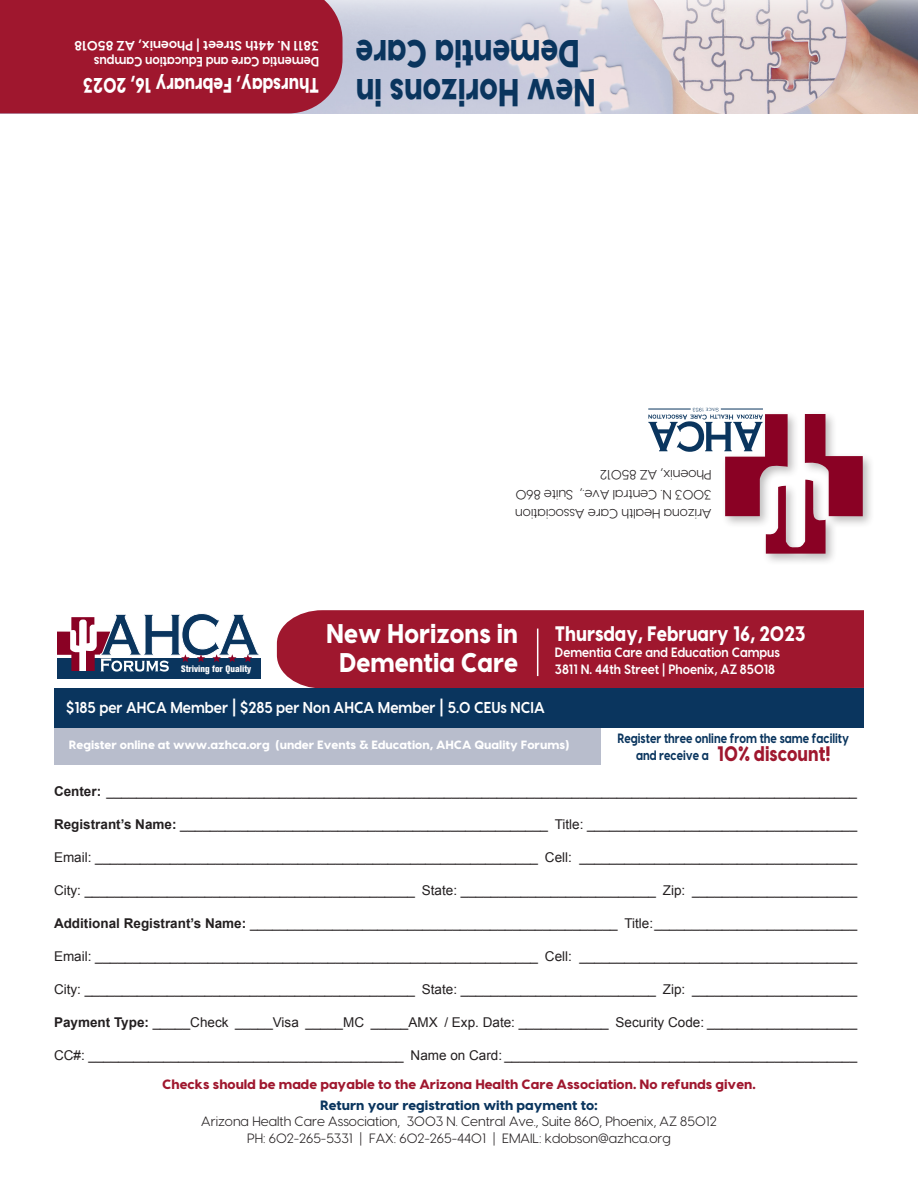
<style>
.page{position:relative;width:918px;height:1188px;background:#fff}
.page>*{position:absolute;margin:0;border:0;box-sizing:border-box;transform-origin:0 0}
.t1{font:800 39px "Visby";color:#0a355e;scale:.78 1}
.t2{font:800 27px "Visby";color:#fff;scale:.9 1}
.Date{font:800 21px "Visby";color:#fff;scale:.85 1}
.Date-2{font:800 21px "Visby";color:#fff;scale:.8 1}
.t3{font:800 21px "Visby";color:#9f172e;scale:.82 1}
.t4{font:700 15.75px "Visby";color:#fff;scale:.9 1}
.t5{font:13.5px "Arial";color:#231f20}
.t6{font:13.5px "Visby";color:#231f20}
.Time_and_Location{font:700 13.5px "Visby";color:#fff;scale:.9 1}
.t7{font:800 13.5px "Visby";color:#9f172e}
.t8{font:800 13.5px "Visby";color:#0a355e;scale:.82 1}
.t9{font:800 13.5px "Visby";color:#0a355e}
.Time_and_Location-2{font:700 13.5px "Visby";color:#fff}
.t10{font:800 12px "Visby";color:#fff}
.t11{font:800 condensed 9.3px "Akzidenz Grotesk BQ";color:#fff}
.s1{font-size:18px}
.s2{font-size:13.5px;color:#0a355e}
.s3{font-weight:700}
</style>
<div class="page">
<div style="left:277px;top:610px;width:587px;height:78px;background:#9f172e"></div>
<div style="left:54px;top:728px;width:546px;height:37px;background:#b8bdcc"></div>
<div style="left:721px;top:410px;width:155px;height:156px;background:#231f20;opacity:.3"></div>
<svg style="left:648px;top:408px;width:216px;height:149px"></svg>
<hr style="left:721px;top:409px;width:42px;height:1px;background:#0a355e">
<hr style="left:648px;top:409px;width:43px;height:1px;background:#0a355e">
<div style="left:57px;top:659px;width:204px;height:20px;background:#0a355e"></div>
<svg style="left:57px;top:614px;width:203px;height:58px"></svg>
<div style="left:54px;top:688px;width:810px;height:40px;background:#0a355e"></div>
<hr style="left:537px;top:629px;width:1px;height:47px;background:#fff">
<img style="left:343px;top:0;width:575px;height:113px">
<div style="left:0;top:0;width:343px;height:113px;background:#9f172e"></div>
<p class="Time_and_Location-2" style="left:319px;top:57px;width:246px;rotate:-180deg">3811 N. 44th Street | Phoenix, AZ 85018</p>
<p class="Time_and_Location" style="left:319px;top:74px;width:252px;rotate:-180deg">Dementia Care and Education Campus</p>
<p class="Date-2" style="left:319px;top:105px;width:296px;rotate:-180deg">Thursday, February 16, 2023</p>
<p class="t1" style="left:580px;top:89px;width:289px;rotate:-180deg">Dementia Care</p>
<p class="t1" style="left:596px;top:128px;width:309px;rotate:-180deg">New Horizons in</p>
<p class="t11" style="left:181px;top:663px;width:72px">Striving for Quality</p>
<p class="t6" style="left:712px;top:486px;width:113px;rotate:-180deg">Phoenix, AZ 85012</p>
<p class="t6" style="left:712px;top:505px;width:197px;rotate:-180deg">3003 N. Central Ave., Suite 860</p>
<p class="t6" style="left:712px;top:525px;width:198px;rotate:-180deg">Arizona Health Care Association</p>
<p class="t2" style="left:326px;top:609px;width:215px">New Horizons in</p>
<p class="t2" style="left:339px;top:638px;width:200px">Dementia Care</p>
<p class="Date" style="left:555px;top:614px;width:296px">Thursday, February 16, 2023</p>
<p class="Time_and_Location" style="left:555px;top:641px;width:252px">Dementia Care and Education Campus</p>
<p class="Time_and_Location" style="left:555px;top:657px;width:246px">3811 N. 44th Street | Phoenix, AZ 85018</p>
<p class="t4" style="left:66px;top:694px;width:533px">$185 per AHCA Member <span class="s1">|</span> $285 per Non AHCA Member <span class="s1">|</span> 5.0 CEUs NCIA</p>
<p class="t10" style="left:69px;top:734px;width:502px">Register online at www.azhca.org (under Events &amp; Education, AHCA Quality Forums)</p>
<p class="t8" style="left:617px;top:726px;width:284px">Register three online from the same facility</p>
<p class="t3" style="left:636px;top:735px;width:239px"><span class="s2">and receive a</span> 10% discount!</p>
<p class="t5" style="left:54px;top:783px;width:805px"><span class="s3">Center:</span> ____________________________________________________________________________________________________</p>
<p class="t5" style="left:54px;top:816px;width:805px"><span class="s3">Registrant’s Name:</span> _________________________________________________ Title: ____________________________________</p>
<p class="t5" style="left:54px;top:849px;width:805px">Email: ___________________________________________________________ Cell: _____________________________________</p>
<p class="t5" style="left:54px;top:882px;width:805px">City: ____________________________________________ State: __________________________ Zip: ______________________</p>
<p class="t5" style="left:54px;top:915px;width:805px"><span class="s3">Additional Registrant’s Name:</span> _________________________________________________ Title:___________________________</p>
<p class="t5" style="left:54px;top:948px;width:805px">Email: ___________________________________________________________ Cell: _____________________________________</p>
<p class="t5" style="left:54px;top:981px;width:805px">City: ____________________________________________ State: __________________________ Zip: ______________________</p>
<p class="t5" style="left:54px;top:1014px;width:805px"><span class="s3">Payment Type:</span> _____Check _____Visa _____MC _____AMX / Exp. Date: ____________ Security Code: ____________________</p>
<p class="t5" style="left:54px;top:1047px;width:805px">CC#: __________________________________________ Name on Card: _______________________________________________</p>
<p class="t7" style="left:162px;top:1072px;width:595px">Checks should be made payable to the Arizona Health Care Association. No refunds given.</p>
<p class="t9" style="left:320px;top:1093px;width:279px">Return your registration with payment to:</p>
<p class="t6" style="left:201px;top:1111px;width:517px">Arizona Health Care Association, 3003 N. Central Ave., Suite 860, Phoenix, AZ 85012</p>
<p class="t6" style="left:247px;top:1127px;width:425px">PH: 602-265-5331 | FAX: 602-265-4401 | EMAIL: kdobson@azhca.org</p>
</div>
